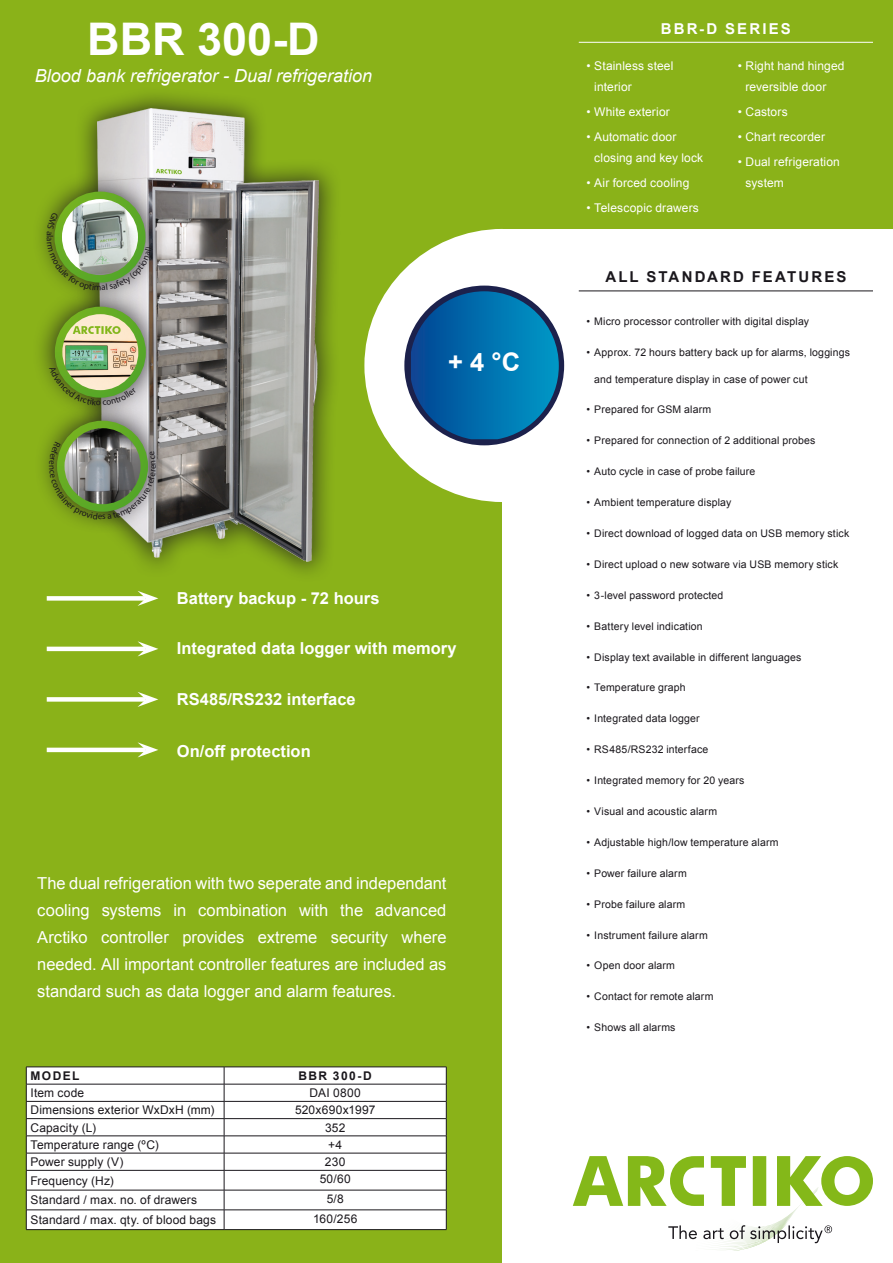
<style>
.page{position:relative;width:893px;height:1263px;background:#fff}
.page>*{position:absolute;margin:0;border:0;box-sizing:border-box;transform-origin:0 0}
.t1{font:700 45px "Arial";color:#fff}
.t2{font:700 25.5px "Arial";color:#fff}
.t3{font:italic 18px "Arial";color:#fff}
.Arctiko_produkttekst{font:16.5px/27px "Arial";letter-spacing:-.005em;color:#fff;text-align:justify}
.t4{font:700 16.5px "Arial";color:#fff}
.Skema_bjælke_overskr{font:700 15px "Arial";letter-spacing:.14em;color:#1a171c}
.Skema_bjælke_overskr-2{font:700 15px "Arial";letter-spacing:.14em;color:#fff}
.Specifications_Skema{font:12px "Arial";letter-spacing:.01em;color:#1a171c}
.t5{font:12px/21px "Arial";letter-spacing:.01em;color:#fff}
.Specifications_Skema-2{font:700 12px "Arial";letter-spacing:.12em;color:#1a171c}
.t6{font:10.5px "Arial";letter-spacing:.015em;color:#1a171c}
</style>
<div class="page">
<div style="left:0;top:0;width:893px;height:229px;background:#8ab219"></div>
<div style="left:0;top:0;width:501px;height:1263px;background:#8ab219"></div>
<div style="left:27px;top:1068px;width:419px;height:161px;background:#fff"></div>
<hr style="left:26px;top:1101px;width:198px;height:1px;background:#1a171c">
<hr style="left:224px;top:1101px;width:222px;height:1px;background:#1a171c">
<hr style="left:26px;top:1118px;width:198px;height:1px;background:#1a171c">
<hr style="left:224px;top:1118px;width:222px;height:1px;background:#1a171c">
<hr style="left:26px;top:1135px;width:198px;height:1px;background:#1a171c">
<hr style="left:224px;top:1135px;width:222px;height:1px;background:#1a171c">
<hr style="left:26px;top:1153px;width:198px;height:1px;background:#1a171c">
<hr style="left:224px;top:1153px;width:222px;height:1px;background:#1a171c">
<hr style="left:26px;top:1170px;width:198px;height:1px;background:#1a171c">
<hr style="left:224px;top:1170px;width:222px;height:1px;background:#1a171c">
<hr style="left:26px;top:1190px;width:198px;height:1px;background:#1a171c">
<hr style="left:224px;top:1190px;width:222px;height:1px;background:#1a171c">
<hr style="left:26px;top:1209px;width:198px;height:1px;background:#1a171c">
<hr style="left:224px;top:1209px;width:222px;height:1px;background:#1a171c">
<hr style="left:26px;top:1229px;width:198px;height:1px;background:#1a171c">
<hr style="left:224px;top:1229px;width:222px;height:1px;background:#1a171c">
<hr style="left:26px;top:1067px;width:198px;height:1px;background:#1a171c">
<svg style="left:26px;top:1067px;width:1px;height:162px"></svg>
<hr style="left:224px;top:1067px;width:222px;height:1px;background:#1a171c">
<svg style="left:224px;top:1067px;width:1px;height:162px"></svg>
<svg style="left:446px;top:1067px;width:1px;height:162px"></svg>
<hr style="left:26px;top:1084px;width:198px;height:1px;background:#1a171c">
<hr style="left:224px;top:1084px;width:222px;height:1px;background:#1a171c">
<img style="left:782px;top:1207px;width:16px;height:13px">
<img style="left:721px;top:1220px;width:68px;height:31px">
<svg style="left:573px;top:1156px;width:300px;height:50px"></svg>
<svg style="left:668px;top:1221px;width:164px;height:22px"></svg>
<div style="left:47px;top:596px;width:99px;height:5px;background:#fff"></div>
<svg style="left:138px;top:591px;width:20px;height:15px"></svg>
<hr style="left:47px;top:647px;width:99px;height:4px;background:#fff">
<svg style="left:138px;top:641px;width:20px;height:15px"></svg>
<div style="left:47px;top:697px;width:99px;height:5px;background:#fff"></div>
<svg style="left:138px;top:692px;width:20px;height:15px"></svg>
<hr style="left:47px;top:748px;width:99px;height:4px;background:#fff">
<svg style="left:138px;top:742px;width:20px;height:15px"></svg>
<hr style="left:579px;top:291px;width:294px;height:1px;background:#1a171c">
<hr style="left:579px;top:42px;width:294px;height:1px;background:#fff">
<svg style="left:364px;top:229px;width:195px;height:273px"></svg>
<div style="left:75px;top:86px;width:267px;height:497px;background:#1a171c;opacity:.75"></div>
<img style="left:98px;top:109px;width:221px;height:452px">
<div style="left:31px;top:169px;width:138px;height:137px;background:#1a171c;opacity:.75"></div>
<img style="left:58px;top:195px;width:84px;height:84px;border-radius:42px">
<div style="left:54px;top:192px;width:91px;height:91px;border:8px solid #fff;border-radius:50%"></div>
<div style="left:32px;top:284px;width:137px;height:137px;background:#1a171c;opacity:.75"></div>
<img style="left:59px;top:312px;width:83px;height:82px">
<div style="left:55px;top:307px;width:91px;height:91px;border:8px solid #fff;border-radius:50%"></div>
<div style="left:34px;top:398px;width:137px;height:137px;background:#1a171c;opacity:.75"></div>
<img style="left:61px;top:426px;width:83px;height:16px">
<div style="left:57px;top:421px;width:91px;height:91px;border:8px solid #fff;border-radius:50%"></div>
<svg style="left:47px;top:212px;width:106px;height:79px;background:#91a87b"></svg>
<svg style="left:49px;top:366px;width:88px;height:39px;background:#95ab63"></svg>
<svg style="left:49px;top:442px;width:107px;height:77px;background:#7e9166"></svg>
<p class="t1" style="left:87px;top:8px;width:234px">BBR 300-D</p>
<p class="t3" style="left:35px;top:64px;width:339px">Blood bank refrigerator - Dual refrigeration</p>
<h2 class="t2" style="left:448px;top:344px;width:73px">+ 4 °C</h2>
<p class="t4" style="left:177px;top:586px;width:204px">Battery backup - 72 hours</p>
<p class="t4" style="left:177px;top:637px;width:281px">Integrated data logger with memory</p>
<p class="t4" style="left:177px;top:687px;width:180px">RS485/RS232 interface</p>
<p class="t4" style="left:177px;top:740px;width:135px">On/off protection</p>
<p class="Arctiko_produkttekst" style="left:37px;top:870px;width:411px">The dual refrigeration with two seperate and independant cooling systems in combination with the advanced Arctiko controller provides extreme security where needed. All important controller features are included as standard such as data logger and alarm features.</p>
<p class="Specifications_Skema-2" style="left:31px;top:1067px;width:51px">MODEL</p>
<p class="Specifications_Skema-2" style="left:298px;top:1067px;width:75px">BBR 300-D</p>
<p class="Specifications_Skema" style="left:31px;top:1085px;width:55px">Item code</p>
<p class="Specifications_Skema" style="left:310px;top:1085px;width:53px">DAI 0800</p>
<p class="Specifications_Skema" style="left:31px;top:1102px;width:185px">Dimensions exterior WxDxH (mm)</p>
<p class="Specifications_Skema" style="left:295px;top:1102px;width:82px">520x690x1997</p>
<p class="Specifications_Skema" style="left:31px;top:1119px;width:67px">Capacity (L)</p>
<p class="Specifications_Skema" style="left:325px;top:1119px;width:22px">352</p>
<p class="Specifications_Skema" style="left:31px;top:1136px;width:130px">Temperature range (ºC)</p>
<p class="Specifications_Skema" style="left:328px;top:1136px;width:15px">+4</p>
<p class="Specifications_Skema" style="left:31px;top:1153px;width:95px">Power supply (V)</p>
<p class="Specifications_Skema" style="left:325px;top:1153px;width:22px">230</p>
<p class="Specifications_Skema" style="left:31px;top:1172px;width:85px">Frequency (Hz)</p>
<p class="Specifications_Skema" style="left:320px;top:1171px;width:33px">50/60</p>
<p class="Specifications_Skema" style="left:31px;top:1192px;width:168px">Standard / max. no. of drawers</p>
<p class="Specifications_Skema" style="left:327px;top:1190px;width:19px">5/8</p>
<p class="Specifications_Skema" style="left:31px;top:1211px;width:187px">Standard / max. qty. of blood bags</p>
<p class="Specifications_Skema" style="left:313px;top:1210px;width:46px">160/256</p>
<p class="Skema_bjælke_overskr-2" style="left:661px;top:18px;width:131px">BBR-D SERIES</p>
<p class="t5" style="left:594px;top:55px;width:81px;text-indent:-8px">• Stainless steel interior</p>
<p class="t5" style="left:586px;top:101px;width:85px">• White exterior</p>
<p class="t5" style="left:594px;top:126px;width:110px;text-indent:-8px">• Automatic door closing and key lock</p>
<p class="t5" style="left:586px;top:172px;width:104px">• Air forced cooling</p>
<p class="t5" style="left:586px;top:197px;width:114px">• Telescopic drawers</p>
<p class="t5" style="left:745px;top:55px;width:101px;text-indent:-8px">• Right hand hinged reversible door</p>
<p class="t5" style="left:738px;top:101px;width:51px">• Castors</p>
<p class="t5" style="left:738px;top:126px;width:89px">• Chart recorder</p>
<p class="t5" style="left:745px;top:151px;width:96px;text-indent:-8px">• Dual refrigeration system</p>
<p class="Skema_bjælke_overskr" style="left:605px;top:266px;width:243px">ALL STANDARD FEATURES</p>
<p class="t6" style="left:586px;top:314px;width:224px">• Micro processor controller with digital display</p>
<p class="t6" style="left:586px;top:345px;width:265px">• Approx. 72 hours battery back up for alarms, loggings</p>
<p class="t6" style="left:594px;top:372px;width:215px">and temperature display in case of power cut</p>
<p class="t6" style="left:586px;top:403px;width:126px">• Prepared for GSM alarm</p>
<p class="t6" style="left:586px;top:433px;width:230px">• Prepared for connection of 2 additional probes</p>
<p class="t6" style="left:586px;top:464px;width:170px">• Auto cycle in case of probe failure</p>
<p class="t6" style="left:586px;top:495px;width:146px">• Ambient temperature display</p>
<p class="t6" style="left:586px;top:526px;width:264px">• Direct download of logged data on USB memory stick</p>
<p class="t6" style="left:586px;top:557px;width:253px">• Direct upload o new sotware via USB memory stick</p>
<p class="t6" style="left:586px;top:588px;width:138px">• 3-level password protected</p>
<p class="t6" style="left:586px;top:619px;width:118px">• Battery level indication</p>
<p class="t6" style="left:586px;top:650px;width:216px">• Display text available in different languages</p>
<p class="t6" style="left:586px;top:680px;width:101px">• Temperature graph</p>
<p class="t6" style="left:586px;top:711px;width:115px">• Integrated data logger</p>
<p class="t6" style="left:586px;top:742px;width:123px">• RS485/RS232 interface</p>
<p class="t6" style="left:586px;top:773px;width:159px">• Integrated memory for 20 years</p>
<p class="t6" style="left:586px;top:804px;width:132px">• Visual and acoustic alarm</p>
<p class="t6" style="left:586px;top:835px;width:194px">• Adjustable high/low temperature alarm</p>
<p class="t6" style="left:586px;top:866px;width:102px">• Power failure alarm</p>
<p class="t6" style="left:586px;top:897px;width:100px">• Probe failure alarm</p>
<p class="t6" style="left:586px;top:928px;width:123px">• Instrument failure alarm</p>
<p class="t6" style="left:586px;top:958px;width:90px">• Open door alarm</p>
<p class="t6" style="left:586px;top:989px;width:128px">• Contact for remote alarm</p>
<p class="t6" style="left:586px;top:1020px;width:90px">• Shows all alarms</p>
</div>
